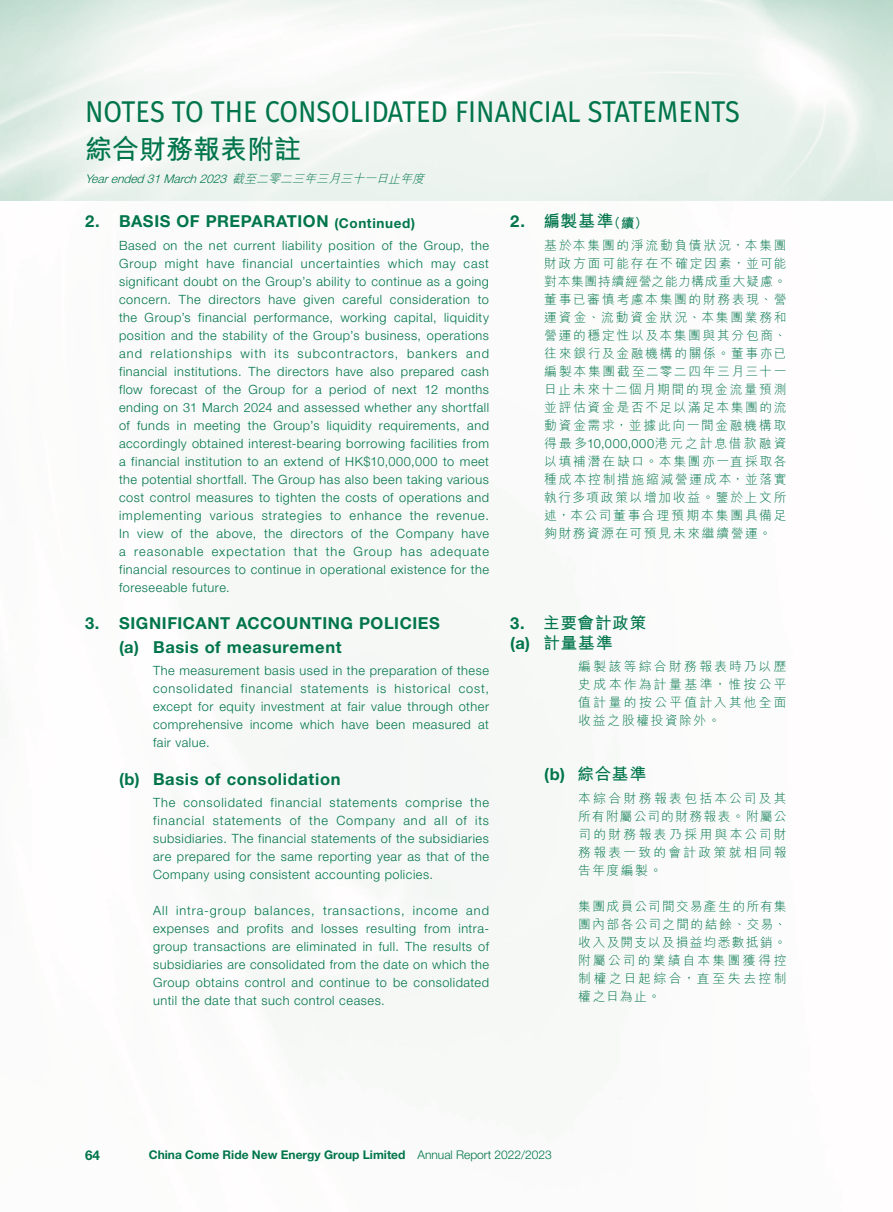
<style>
.page{position:relative;width:893px;height:1212px;background:#fff}
.page>*{position:absolute;margin:0;border:0;box-sizing:border-box;transform-origin:0 0}
.t1{font:30px "Fira Sans";color:#00754b;scale:.9 1}
.t2{font:700 27px "M Hei HK";color:#00754b}
.t3{font:700 16.5px/23.7px "Helvetica Neue LT Std";letter-spacing:.035em;color:#00754b}
.t4{font:700 16.5px/19.5px "M Hei HK";letter-spacing:.05em;color:#00754b}
.t5{font:700 13.5px "Helvetica Neue LT Std";color:#00754b}
.t6{font:300 12.75px/18px "Helvetica Neue LT Std";letter-spacing:.04em;color:#00754b;text-align:justify}
.t7{font:300 12.75px/18px "M Hei HK";letter-spacing:.15em;color:#00754b;text-align:justify}
.t8{font:700 12px "Helvetica Neue LT Std";color:#00754b}
.t9{font:italic 300 12px "Helvetica Neue LT Std";color:#00754b}
.s1{font-family:"M Hei HK"}
.s2{font-size:13.5px}
.s3{font-family:"Helvetica Neue LT Std"}
.s4{font-weight:300}
</style>
<div class="page">
<h1 class="t1" style="left:85px;top:88px;width:729px">NOTES TO THE CONSOLIDATED FINANCIAL STATEMENTS</h1>
<h2 class="t2" style="left:85px;top:130px;width:217px">綜合財務報表附註</h2>
<p class="t9" style="left:85px;top:171px;width:344px">Yearended31March2023 <span class="s1">截至二零二三年三月三十一日止年度</span></p>
<p class="t3" style="left:85px;top:209px;width:332px">2. BASIS OF PREPARATION <span class="s2">(Continued)</span></p>
<p class="t6" style="left:119px;top:236px;width:371px">Based on the net current liability position of the Group, the Group might have financial uncertainties which may cast significant doubt on the Group’s ability to continue as a going concern. The directors have given careful consideration to the Group’s financial performance, working capital, liquidity position and the stability of the Group’s business, operations and relationships with its subcontractors, bankers and financial institutions. The directors have also prepared cash flow forecast of the Group for a period of next 12 months ending on 31 March 2024 and assessed whether any shortfall of funds in meeting the Group’s liquidity requirements, and accordingly obtained interest-bearing borrowing facilities from a financial institution to an extend of HK$10,000,000 to meet the potential shortfall. The Group has also been taking various cost control measures to tighten the costs of operations and implementing various strategies to enhance the revenue.<br>In view of the above, the directors of the Company have a reasonable expectation that the Group has adequate financial resources to continue in operational existence for the foreseeable future.</p>
<p class="t3" style="left:119px;top:611px;width:322px;text-indent:-34px">3. SIGNIFICANT ACCOUNTING POLICIES (a) Basis of measurement</p>
<p class="t6" style="left:153px;top:661px;width:337px">The measurement basis used in the preparation of these consolidated financial statements is historical cost, except for equity investment at fair value through other comprehensive income which have been measured at fair value.</p>
<p class="t3" style="left:119px;top:766px;width:223px">(b) Basis of consolidation</p>
<p class="t6" style="left:153px;top:793px;width:337px">The consolidated financial statements comprise the financial statements of the Company and all of its subsidiaries. The financial statements of the subsidiaries are prepared for the same reporting year as that of the Company using consistent accounting policies.</p>
<p class="t6" style="left:153px;top:901px;width:337px">All intra-group balances, transactions, income and expenses and profits and losses resulting from intra&shy;group transactions are eliminated in full. The results of subsidiaries are consolidated from the date on which the Group obtains control and continue to be consolidated until the date that such control ceases.</p>
<p class="t4" style="left:510px;top:210px;width:139px"><span class="s3">2.</span> 編製基準<span class="s2">（續）</span></p>
<p class="t7" style="left:544px;top:236px;width:244px">基於本集團的淨流動負債狀況，本集團財政方面可能存在不確定因素，並可能對本集團持續經營之能力構成重大疑慮。董事已審慎考慮本集團的財務表現、營運資金、流動資金狀況、本集團業務和營運的穩定性以及本集團與其分包商、往來銀行及金融機構的關係。董事亦已編製本集團截至二零二四年三月三十一日止未來十二個月期間的現金流量預測並評估資金是否不足以滿足本集團的流動資金需求，並據此向一間金融機構取得最多<span class="s3">10,000,000</span>港元之計息借款融資以填補潛在缺口。本集團亦一直採取各種成本控制措施縮減營運成本，並落實執行多項政策以增加收益。鑒於上文所述，本公司董事合理預期本集團具備足夠財務資源在可預見未來繼續營運。</p>
<p class="t4" style="left:510px;top:612px;width:138px"><span class="s3">3.</span> 主要會計政策<span class="s3">(a)</span> 計量基準</p>
<p class="t7" style="left:578px;top:657px;width:210px">編製該等綜合財務報表時乃以歷史成本作為計量基準，惟按公平值計量的按公平值計入其他全面收益之股權投資除外。</p>
<p class="t4" style="left:544px;top:763px;width:104px"><span class="s3">(b)</span> 綜合基準</p>
<p class="t7" style="left:578px;top:789px;width:210px">本綜合財務報表包括本公司及其所有附屬公司的財務報表。附屬公司的財務報表乃採用與本公司財務報表一致的會計政策就相同報告年度編製。</p>
<p class="t7" style="left:578px;top:897px;width:210px">集團成員公司間交易產生的所有集團內部各公司之間的結餘、交易、收入及開支以及損益均悉數抵銷。附屬公司的業績自本集團獲得控制權之日起綜合，直至失去控制權之日為止。</p>
<p class="t5" style="left:85px;top:1147px;width:17px">64</p>
<p class="t8" style="left:149px;top:1147px;width:405px">China Come Ride New Energy Group Limited <span class="s4">Annual Report 2022/2023</span></p>
</div>
